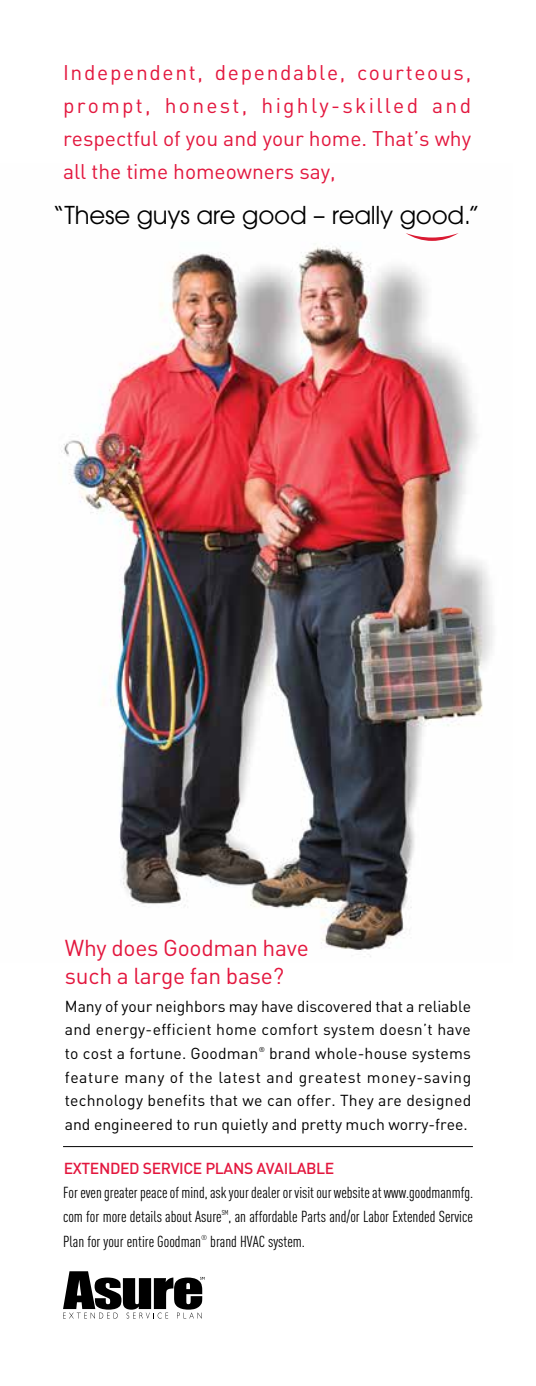
<style>
.page{position:relative;width:536px;height:1386px;background:#fff}
.page>*{position:absolute;margin:0;border:0;box-sizing:border-box;transform-origin:0 0}
.t1{font:24.5px "Avant Garde";letter-spacing:-.01em;color:#000}
.t2{font:22.75px/28px "DIN Pro";letter-spacing:-.01em;color:#e3173e}
.t3{font:21px/33.2px "DIN Pro";color:#e3173e;text-align:justify}
.t4{font:15.75px/23.6px "DIN Pro";letter-spacing:.01em;color:#000;text-align:justify}
.t5{font:condensed 15.75px/24.5px "DIN Pro";color:#000}
.t6{font:500 15.75px "DIN Pro";letter-spacing:-.025em;color:#e3173e}
.t7{font:condensed 7.17px "DIN Pro";color:#000}
.t8{font:7.17px "DIN Pro";color:#000}
</style>
<div class="page">
<img style="left:61px;top:233px;width:432px;height:724px">
<svg style="left:405px;top:233px;width:53px;height:8px"></svg>
<svg style="left:63px;top:1271px;width:141px;height:48px"></svg>
<hr style="left:63px;top:1146px;width:409px;height:1px;background:#000">
<h3 class="t3" style="left:63px;top:53px;width:409px">Independent, dependable, courteous, prompt, honest, highly-skilled and respectful of you and your home. That’s why all the time homeowners say,</h3>
<h1 class="t1" style="left:52px;top:200px;width:428px">“These guys are good – really good.”</h1>
<h2 class="t2" style="left:65px;top:932px;width:245px">Why does Goodman have such a large fan base?</h2>
<p class="t4" style="left:65px;top:993px;width:408px">Many of your neighbors may have discovered that a reliable and energy-efficient home comfort system doesn’t have to cost a fortune. Goodman</p>
<p class="t8" style="left:258px;top:1044px;width:8px">®</p>
<p class="t4" style="left:65px;top:1040px;width:408px;text-indent:204px">brand whole-house systems feature many of the latest and greatest money-saving technology benefits that we can offer. They are designed and engineered to run quietly and pretty much worry-free.</p>
<p class="t6" style="left:64px;top:1155px;width:272px">EXTENDED SERVICE PLANS AVAILABLE</p>
<p class="t5" style="left:63px;top:1179px;width:411px">For even greater peace of mind, ask your dealer or visit our website at www.goodmanmfg. com for more details about Asure , an affordable Parts and/or Labor Extended Service</p>
<p class="t7" style="left:222px;top:1207px;width:8px">SM</p>
<p class="t5" style="left:63px;top:1228px;width:139px">Plan for your entire Goodman</p>
<p class="t7" style="left:201px;top:1232px;width:8px">®</p>
<p class="t5" style="left:210px;top:1228px;width:96px">brand HVAC system.</p>
</div>
